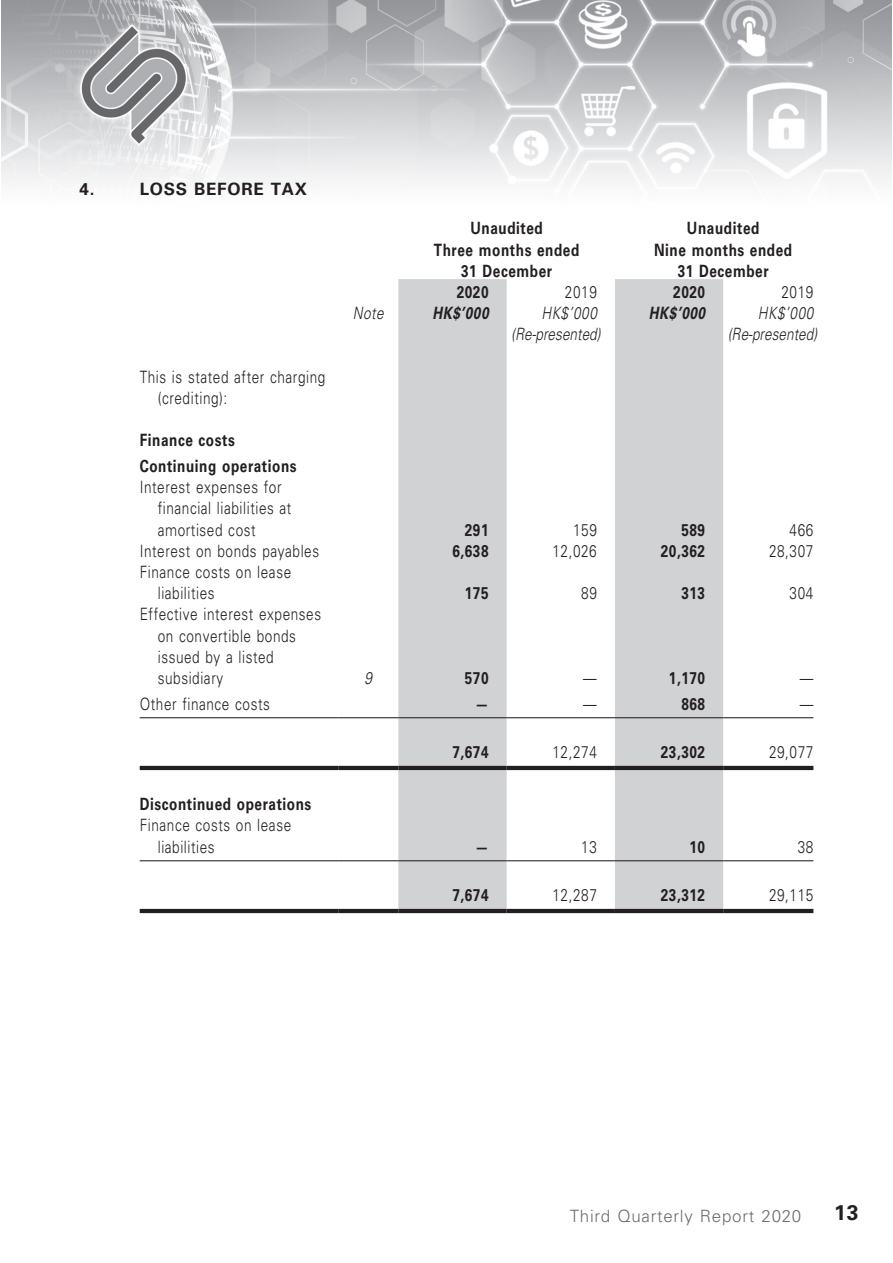
<style>
.page{position:relative;width:893px;height:1263px;background:#fff}
.page>*{position:absolute;margin:0;border:0;box-sizing:border-box;transform-origin:0 0}
.t1{font:700 21.15px "Univers LT Std";color:#231f20}
.t2{font:300 16.95px/21.1px "Univers";letter-spacing:.04em;color:#231f20;scale:.8 1}
.t3{font:700 16.95px/21.1px "Univers";letter-spacing:.04em;color:#231f20;text-align:center;scale:.8 1}
.t4{font:italic 300 16.95px "Univers";color:#231f20;scale:.8 1}
.t5{font:300 16.95px "Univers";letter-spacing:.04em;color:#6c6d70}
.t6{font:700 16.95px "Univers";letter-spacing:.04em;color:#231f20}
.t7{font:italic 700 16.95px "Univers";letter-spacing:.04em;color:#231f20;scale:.8 1}
</style>
<div class="page">
<img style="left:1px;top:0;width:890px;height:914px">
<svg style="left:398px;top:279px;width:325px;height:630px;fill:#d1d2d4"></svg>
<hr style="left:140px;top:717px;width:198px;height:1px;background:#231f20">
<hr style="left:338px;top:717px;width:60px;height:1px;background:#231f20">
<hr style="left:398px;top:717px;width:109px;height:1px;background:#231f20">
<hr style="left:507px;top:717px;width:108px;height:1px;background:#231f20">
<hr style="left:615px;top:717px;width:108px;height:1px;background:#231f20">
<hr style="left:723px;top:717px;width:90px;height:1px;background:#231f20">
<hr style="left:140px;top:766px;width:198px;height:4px;background:#231f20">
<hr style="left:338px;top:766px;width:60px;height:4px;background:#231f20">
<hr style="left:398px;top:766px;width:109px;height:4px;background:#231f20">
<hr style="left:507px;top:766px;width:108px;height:4px;background:#231f20">
<hr style="left:615px;top:766px;width:108px;height:4px;background:#231f20">
<hr style="left:723px;top:766px;width:90px;height:4px;background:#231f20">
<hr style="left:140px;top:860px;width:198px;height:1px;background:#231f20">
<hr style="left:338px;top:860px;width:60px;height:1px;background:#231f20">
<hr style="left:398px;top:860px;width:109px;height:1px;background:#231f20">
<hr style="left:507px;top:860px;width:108px;height:1px;background:#231f20">
<hr style="left:615px;top:860px;width:108px;height:1px;background:#231f20">
<hr style="left:723px;top:860px;width:90px;height:1px;background:#231f20">
<hr style="left:140px;top:909px;width:198px;height:4px;background:#231f20">
<hr style="left:338px;top:909px;width:60px;height:4px;background:#231f20">
<hr style="left:398px;top:909px;width:109px;height:4px;background:#231f20">
<hr style="left:507px;top:909px;width:108px;height:4px;background:#231f20">
<hr style="left:615px;top:909px;width:108px;height:4px;background:#231f20">
<hr style="left:723px;top:909px;width:90px;height:4px;background:#231f20">
<p class="t6" style="left:80px;top:183px;width:16px">4.</p>
<p class="t6" style="left:140px;top:183px;width:169px">LOSS BEFORE TAX</p>
<p class="t2" style="left:158px;top:368px;width:211px;text-indent:-18px">This is stated after charging (crediting):</p>
<p class="t3" style="left:140px;top:429px;width:198px;line-height:25.5px;text-align:left">Finance costs<br>Continuing operations</p>
<p class="t2" style="left:158px;top:478px;width:169px;text-indent:-18px">Interest expenses for financial liabilities at amortised cost</p>
<p class="t3" style="left:434px;top:219px;width:183px">Unaudited<br>Three months ended<br>31 December</p>
<p class="t3" style="left:654px;top:219px;width:174px">Unaudited<br>Nine months ended<br>31 December</p>
<p class="t3" style="left:457px;top:283px;width:41px">2020</p>
<p class="t2" style="left:565px;top:283px;width:41px">2019</p>
<p class="t3" style="left:673px;top:283px;width:41px">2020</p>
<p class="t2" style="left:781px;top:283px;width:41px">2019</p>
<p class="t4" style="left:353px;top:307px;width:40px">Note</p>
<p class="t7" style="left:432px;top:307px;width:72px">HK$’000</p>
<p class="t4" style="left:541px;top:307px;width:71px">HK$’000</p>
<p class="t7" style="left:649px;top:307px;width:72px">HK$’000</p>
<p class="t4" style="left:758px;top:307px;width:71px">HK$’000</p>
<p class="t4" style="left:511px;top:328px;width:113px">(Re-presented)</p>
<p class="t4" style="left:728px;top:328px;width:113px">(Re-presented)</p>
<p class="t3" style="left:465px;top:521px;width:31px">291</p>
<p class="t2" style="left:573px;top:521px;width:31px">159</p>
<p class="t3" style="left:681px;top:521px;width:31px">589</p>
<p class="t2" style="left:790px;top:521px;width:31px">466</p>
<p class="t2" style="left:140px;top:542px;width:226px">Interest on bonds payables</p>
<p class="t3" style="left:452px;top:542px;width:47px">6,638</p>
<p class="t2" style="left:552px;top:542px;width:57px">12,026</p>
<p class="t3" style="left:661px;top:542px;width:57px">20,362</p>
<p class="t2" style="left:769px;top:542px;width:57px">28,307</p>
<p class="t2" style="left:158px;top:563px;width:168px;text-indent:-18px">Finance costs on lease liabilities</p>
<p class="t3" style="left:465px;top:584px;width:31px">175</p>
<p class="t2" style="left:581px;top:584px;width:21px">89</p>
<p class="t3" style="left:681px;top:584px;width:31px">313</p>
<p class="t2" style="left:790px;top:584px;width:31px">304</p>
<p class="t2" style="left:158px;top:605px;width:206px;text-indent:-18px">Effective interest expenses on convertible bonds issued by a listed subsidiary</p>
<p class="t4" style="left:364px;top:672px;width:11px">9</p>
<p class="t3" style="left:465px;top:669px;width:31px">570</p>
<p class="t2" style="left:583px;top:669px;width:18px">—</p>
<p class="t3" style="left:669px;top:669px;width:47px">1,170</p>
<p class="t2" style="left:800px;top:669px;width:18px">—</p>
<p class="t2" style="left:140px;top:695px;width:164px">Other finance costs</p>
<p class="t3" style="left:475px;top:695px;width:18px">—</p>
<p class="t2" style="left:583px;top:695px;width:18px">—</p>
<p class="t3" style="left:681px;top:695px;width:31px">868</p>
<p class="t2" style="left:800px;top:695px;width:18px">—</p>
<p class="t3" style="left:452px;top:743px;width:47px">7,674</p>
<p class="t2" style="left:552px;top:743px;width:57px">12,274</p>
<p class="t3" style="left:661px;top:743px;width:57px">23,302</p>
<p class="t2" style="left:769px;top:743px;width:57px">29,077</p>
<p class="t3" style="left:140px;top:795px;width:216px">Discontinued operations</p>
<p class="t2" style="left:158px;top:816px;width:168px;text-indent:-18px">Finance costs on lease liabilities</p>
<p class="t3" style="left:475px;top:838px;width:18px">—</p>
<p class="t2" style="left:581px;top:838px;width:21px">13</p>
<p class="t3" style="left:689px;top:838px;width:21px">10</p>
<p class="t2" style="left:798px;top:838px;width:21px">38</p>
<p class="t3" style="left:452px;top:886px;width:47px">7,674</p>
<p class="t2" style="left:552px;top:886px;width:57px">12,287</p>
<p class="t3" style="left:661px;top:886px;width:57px">23,312</p>
<p class="t2" style="left:769px;top:886px;width:57px">29,115</p>
<p class="t5" style="left:570px;top:1210px;width:233px">Third Quarterly Report 2020</p>
<p class="t1" style="left:834px;top:1205px;width:26px">13</p>
</div>
